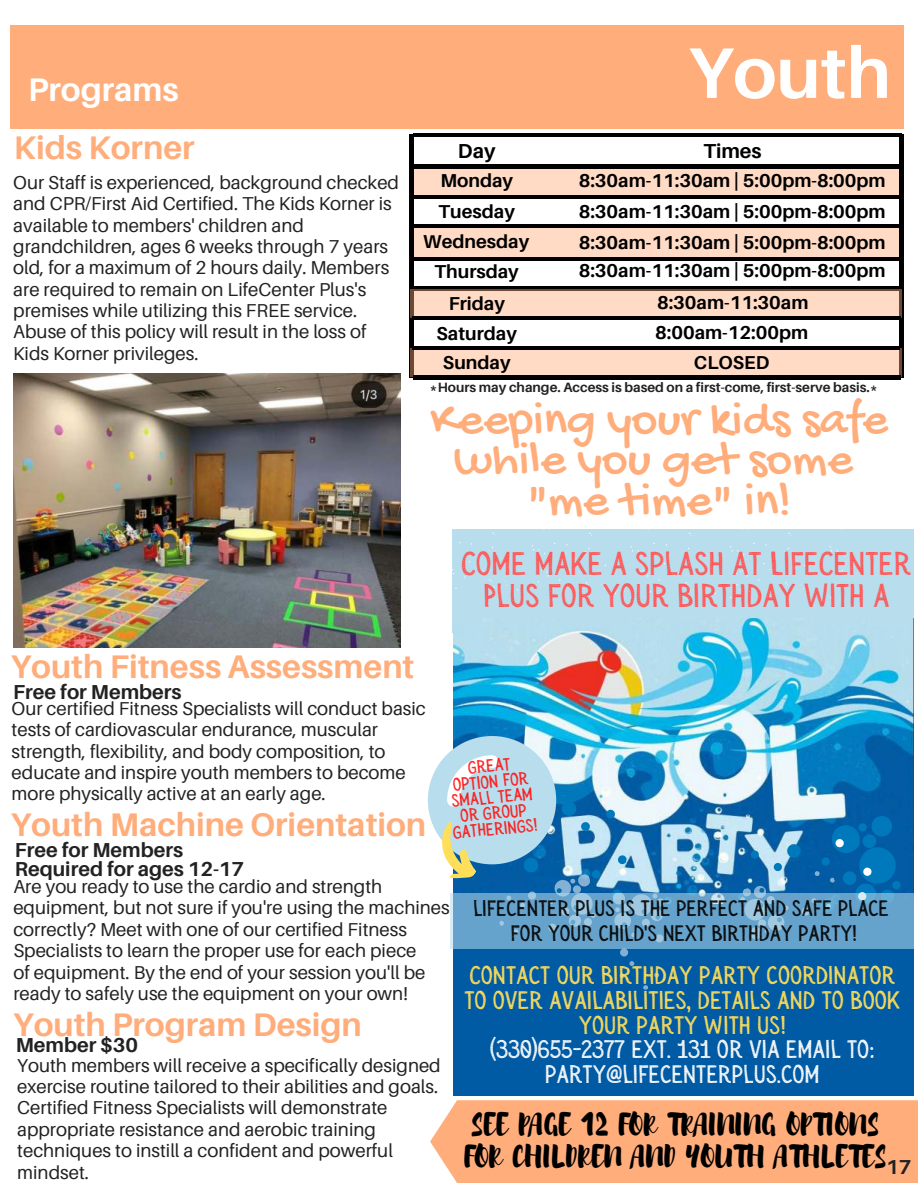
<style>
.page{position:relative;width:918px;height:1188px;background:#fff}
.page>*{position:absolute;margin:0;border:0;box-sizing:border-box;transform-origin:0 0}
.t1{font:700 71.55px "Aileron";color:#fff}
.t2{font:49.5px/40.5px "Gochi Hand";color:#ffad7b;text-align:center}
.t3{font:33px/32.7px "Sensa Wild Dot Fill";color:#ff5757;text-align:center}
.t4{font:700 32.7px "Aileron";color:#ffad7b}
.t5{font:700 32.7px "Aileron";color:#fff}
.t6{font:28.5px/32.7px "Brusher";letter-spacing:.04em;color:#000}
.t7{font:25.5px/24.8px "Sensa Wild Dot Fill";color:#ffde59;text-align:center}
.t8{font:25.5px/24.8px "Sensa Wild Dot Fill";color:#fdfdfd;text-align:center}
.t9{font:22.5px/24.8px "Sensa Wild Dot Fill";color:#040505;text-align:center}
.t10{font:700 20.25px/19.2px "Aileron";color:#222}
.t11{font:700 20.25px "Aileron";color:#000}
.t12{font:18.6px/21.3px "Aileron";color:#222}
.t13{font:700 18.6px/30.3px "Aileron";color:#000;text-align:center}
.t14{font:18px/15.8px "Sensa Wild Dot Fill";color:#ff1616;text-align:center}
.t15{font:700 13.5px "Aileron";color:#222}
</style>
<div class="page">
<div style="left:11px;top:25px;width:893px;height:104px;background:#ffad7b"></div>
<div style="left:411px;top:166px;width:491px;height:30px;background:#ffdbc6"></div>
<hr style="left:413px;top:133px;width:489px;height:4px;background:#000">
<div style="left:412px;top:226px;width:491px;height:33px;background:#ffdbc6"></div>
<hr style="left:900px;top:134px;width:3px;height:244px;background:#000">
<hr style="left:410px;top:134px;width:3px;height:244px;background:#000">
<hr style="left:413px;top:287px;width:488px;height:3px;background:#000">
<hr style="left:413px;top:195px;width:487px;height:4px;background:#000">
<hr style="left:412px;top:165px;width:489px;height:3px;background:#000">
<hr style="left:413px;top:225px;width:487px;height:3px;background:#000">
<hr style="left:413px;top:257px;width:487px;height:4px;background:#000">
<div style="left:410px;top:290px;width:492px;height:28px;background:#ffdbc6"></div>
<div style="left:410px;top:348px;width:492px;height:28px;background:#ffdbc6"></div>
<hr style="left:412px;top:316px;width:489px;height:4px;background:#000">
<hr style="left:412px;top:347px;width:488px;height:3px;background:#000">
<hr style="left:413px;top:376px;width:487px;height:3px;background:#000">
<img style="left:13px;top:374px;width:387px;height:273px">
<div style="left:430px;top:1100px;width:488px;height:83px;background:#ffad7b"></div>
<div style="left:453px;top:531px;width:461px;height:565px;background:#005ba4"></div>
<div style="left:453px;top:529px;width:461px;height:104px;background:#b8dded"></div>
<img style="left:454px;top:619px;width:460px;height:275px">
<svg style="left:501px;top:529px;width:91px;height:66px"></svg>
<svg style="left:637px;top:570px;width:12px;height:7px"></svg>
<svg style="left:730px;top:546px;width:14px;height:10px"></svg>
<svg style="left:620px;top:948px;width:8px;height:9px"></svg>
<svg style="left:654px;top:973px;width:5px;height:5px"></svg>
<svg style="left:629px;top:961px;width:5px;height:5px"></svg>
<svg style="left:620px;top:973px;width:5px;height:5px"></svg>
<svg style="left:643px;top:985px;width:5px;height:5px"></svg>
<svg style="left:740px;top:815px;width:161px;height:79px"></svg>
<svg style="left:451px;top:894px;width:463px;height:55px;background:#6ba6ce"></svg>
<svg style="left:428px;top:736px;width:208px;height:201px"></svg>
<div style="left:451px;top:799px;width:43px;height:43px;background:#b8dded;border-radius:50%"></div>
<h3 class="t5" style="left:28px;top:71px;width:152px">Programs</h3>
<h3 class="t4" style="left:14px;top:129px;width:182px">Kids Korner</h3>
<p class="t12" style="left:13px;top:172px;width:387px">Our Staff is experienced, background checked and CPR/First Aid Certified. The Kids Korner is available to members' children and grandchildren, ages 6 weeks through 7 years old, for a maximum of 2 hours daily. Members are required to remain on LifeCenter Plus's premises while utilizing this FREE service.<br>Abuse of this policy will result in the loss of Kids Korner privileges.</p>
<h1 class="t1" style="left:688px;top:33px;width:204px">Youth</h1>
<p class="t11" style="left:458px;top:140px;width:39px">Day</p>
<p class="t11" style="left:703px;top:140px;width:60px">Times</p>
<p class="t13" style="left:440px;top:166px;width:74px">Monday</p>
<p class="t13" style="left:579px;top:165px;width:308px">8:30am-11:30am | 5:00pm-8:00pm</p>
<p class="t13" style="left:439px;top:196px;width:78px">Tuesday</p>
<p class="t13" style="left:579px;top:197px;width:308px;line-height:30.9px;text-align:left">8:30am-11:30am | 5:00pm-8:00pm<br>8:30am-11:30am | 5:00pm-8:00pm</p>
<p class="t13" style="left:579px;top:256px;width:308px">8:30am-11:30am | 5:00pm-8:00pm<br>8:30am-11:30am<br>8:00am-12:00pm<br>CLOSED</p>
<p class="t13" style="left:423px;top:226px;width:108px">Wednesday</p>
<p class="t13" style="left:435px;top:257px;width:86px">Thursday<br>Friday<br>Saturday<br>Sunday</p>
<p class="t15" style="left:430px;top:380px;width:450px">*Hours may change. Access is based on a first-come, first-serve basis.*</p>
<h2 class="t2" style="left:431px;top:402px;width:459px">Keeping your kids safe while you get some "me time" in!</h2>
<h3 class="t3" style="left:461px;top:547px;width:452px">COME MAKE A SPLASH AT LIFECENTER<br>PLUS FOR YOUR BIRTHDAY WITH A</h3>
<h3 class="t4" style="left:11px;top:648px;width:405px">Youth Fitness Assessment</h3>
<p class="t10" style="left:13px;top:682px;width:170px">Free for Members</p>
<p class="t12" style="left:12px;top:698px;width:416px">Our certified Fitness Specialists will conduct basic tests of cardiovascular endurance, muscular strength, flexibility, and body composition, to educate and inspire youth members to become more physically active at an early age.</p>
<p class="t14" style="left:447px;top:762px;width:86px;rotate:-5deg">GREAT<br>OPTION FOR<br>SMALL TEAM<br>OR GROUP<br>GATHERINGS!</p>
<h3 class="t4" style="left:11px;top:806px;width:417px">Youth Machine Orientation</h3>
<p class="t10" style="left:15px;top:840px;width:231px">Free for Members<br>Required for ages 12-17</p>
<p class="t12" style="left:13px;top:876px;width:438px">Are you ready to use the cardio and strength equipment, but not sure if you're using the machines correctly? Meet with one of our certified Fitness Specialists to learn the proper use for each piece<br>of equipment. By the end of your session you'll be ready to safely use the equipment on your own!</p>
<p class="t9" style="left:473px;top:896px;width:417px">LIFECENTER PLUS IS THE PERFECT AND SAFE PLACE<br>FOR YOUR CHILD'S NEXT BIRTHDAY PARTY!</p>
<h3 class="t7" style="left:464px;top:963px;width:437px">CONTACT OUR BIRTHDAY PARTY COORDINATOR<br>TO OVER AVAILABILITIES, DETAILS AND TO BOOK<br>YOUR PARTY WITH US!</h3>
<h3 class="t8" style="left:490px;top:1037px;width:386px">(330)655-2377 EXT. 131 OR VIA EMAIL TO:<br>PARTY@LIFECENTERPLUS.COM</h3>
<h3 class="t4" style="left:13px;top:1006px;width:350px">Youth Program Design</h3>
<p class="t10" style="left:16px;top:1036px;width:124px">Member $30</p>
<p class="t12" style="left:17px;top:1055px;width:425px">Youth members will receive a specifically designed exercise routine tailored to their abilities and goals.<br>Certified Fitness Specialists will demonstrate appropriate resistance and aerobic training techniques to instill a confident and powerful mindset.</p>
<h3 class="t6" style="left:464px;top:1111px;width:423px">SEE PAGE 12 FOR TRAINING OPTIONS<br>FOR CHILDREN AND YOUTH ATHLETES</h3>
<p class="t10" style="left:886px;top:1158px;width:27px">17</p>
</div>
